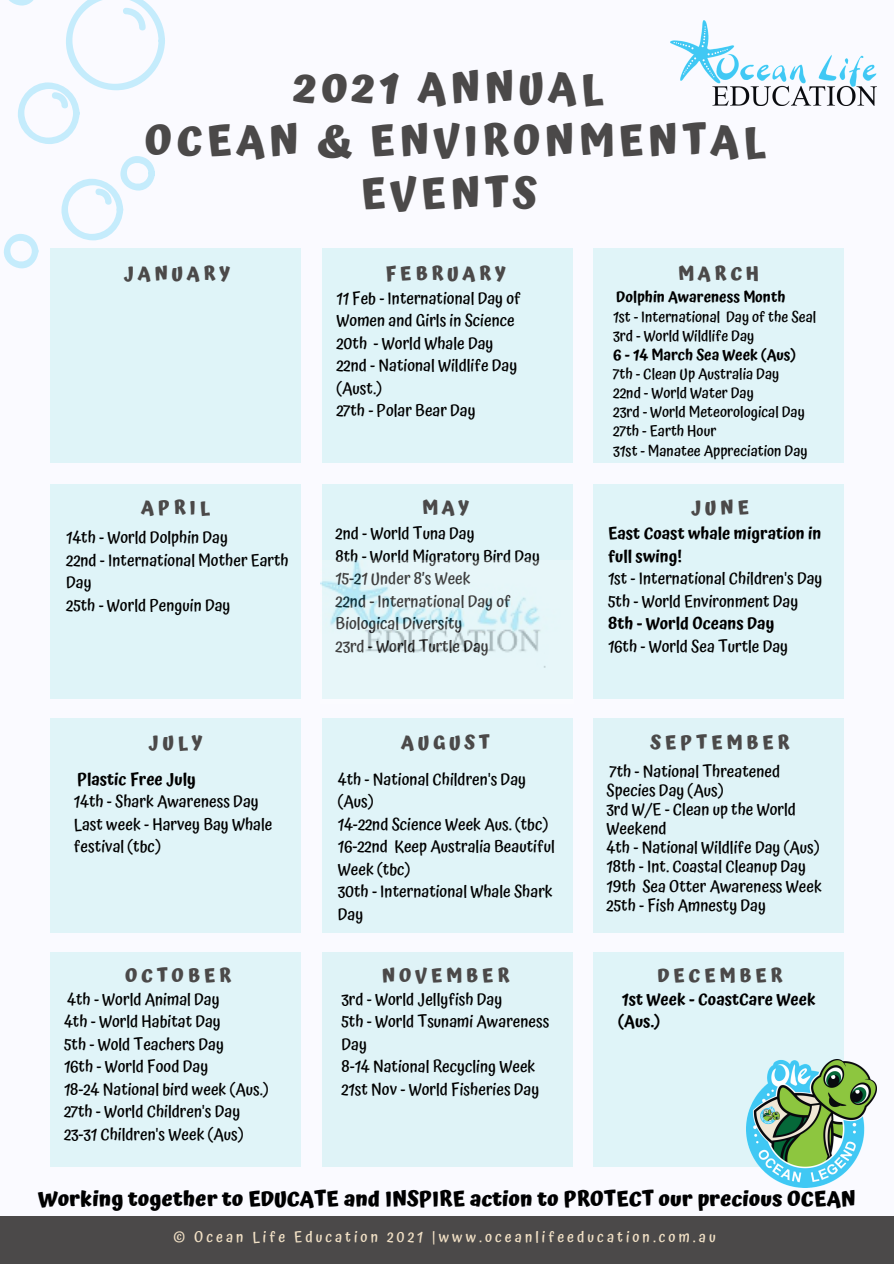
<style>
.page{position:relative;width:894px;height:1264px;background:#fff}
.page>*{position:absolute;margin:0;border:0;box-sizing:border-box;transform-origin:0 0}
.t1{font:700 42px/52.9px "Atma";letter-spacing:.1em;color:#4b4949;text-align:center}
.t2{font:700 21px "Atma";color:#000}
.t3{font:700 19.05px "Atma";letter-spacing:.2em;color:#4b4949}
.t4{font:500 16.5px/22.5px "Atma";color:#000}
.t5{font:600 16.5px/22.5px "Atma";color:#000}
.t6{font:500 15px "Atma";color:#000}
.t7{font:500 15px "Atma";letter-spacing:.2em;color:#f1e0c5}
.t8{font:600 15px "Atma";color:#000}
</style>
<div class="page">
<div style="left:0;top:0;width:893px;height:1263px;background:#fafaff"></div>
<div style="left:51px;top:248px;width:250px;height:214px;background:#dff4f8"></div>
<div style="left:322px;top:248px;width:250px;height:214px;background:#dff4f8"></div>
<div style="left:593px;top:248px;width:250px;height:214px;background:#e0f4f8"></div>
<div style="left:51px;top:484px;width:250px;height:214px;background:#dff4f8"></div>
<div style="left:322px;top:484px;width:250px;height:214px;background:#dff4f8"></div>
<div style="left:593px;top:484px;width:250px;height:214px;background:#dff4f8"></div>
<div style="left:51px;top:718px;width:250px;height:214px;background:#e0f4f8"></div>
<div style="left:322px;top:718px;width:250px;height:214px;background:#e0f4f8"></div>
<div style="left:593px;top:718px;width:250px;height:214px;background:#dff3f7"></div>
<div style="left:322px;top:952px;width:250px;height:214px;background:#dff3f7"></div>
<div style="left:593px;top:952px;width:250px;height:214px;background:#dff4f8"></div>
<div style="left:0;top:1216px;width:893px;height:47px;background:#4b4949"></div>
<img style="left:670px;top:21px;width:206px;height:84px">
<img style="left:746px;top:1059px;width:129px;height:128px">
<div style="left:50px;top:952px;width:250px;height:214px;background:#e0f4f8"></div>
<svg style="left:61px;top:156px;width:94px;height:85px"></svg>
<svg style="left:4px;top:234px;width:35px;height:35px"></svg>
<svg style="left:9px;top:0;width:156px;height:144px"></svg>
<img style="left:320px;top:560px;width:253px;height:139px">
<p class="t1" style="left:294px;top:61px;width:311px">2021 ANNUAL</p>
<p class="t1" style="left:145px;top:114px;width:622px">OCEAN &amp; ENVIRONMENTAL<br>EVENTS</p>
<p class="t3" style="left:124px;top:262px;width:108px">JANUARY</p>
<p class="t3" style="left:385px;top:262px;width:122px">FEBRUARY</p>
<p class="t3" style="left:678px;top:262px;width:82px">MARCH</p>
<p class="t4" style="left:336px;top:287px;width:186px">11 Feb - International Day of<br>Women and Girls in Science</p>
<p class="t4" style="left:336px;top:332px;width:158px">20th - World Whale Day</p>
<p class="t4" style="left:336px;top:354px;width:182px">22nd - National Wildlife Day (Aust.)</p>
<p class="t4" style="left:336px;top:399px;width:141px">27th - Polar Bear Day</p>
<p class="t8" style="left:616px;top:288px;width:171px">Dolphin Awareness Month</p>
<p class="t6" style="left:613px;top:307px;width:204px">1st - International Day of the Seal</p>
<p class="t6" style="left:613px;top:327px;width:143px">3rd - World Wildlife Day</p>
<p class="t8" style="left:613px;top:346px;width:185px">6 - 14 March Sea Week (Aus)</p>
<p class="t6" style="left:613px;top:365px;width:167px">7th - Clean Up Australia Day</p>
<p class="t6" style="left:613px;top:384px;width:142px">22nd - World Water Day</p>
<p class="t6" style="left:613px;top:403px;width:193px">23rd - World Meteorological Day</p>
<p class="t6" style="left:613px;top:422px;width:104px">27th - Earth Hour</p>
<p class="t6" style="left:613px;top:441px;width:196px">31st - Manatee Appreciation Day</p>
<p class="t3" style="left:141px;top:496px;width:70px">APRIL</p>
<p class="t3" style="left:422px;top:496px;width:48px">MAY</p>
<p class="t3" style="left:690px;top:496px;width:60px">JUNE</p>
<p class="t4" style="left:66px;top:526px;width:163px">14th - World Dolphin Day</p>
<p class="t4" style="left:66px;top:548px;width:224px">22nd - International Mother Earth<br>Day</p>
<p class="t4" style="left:66px;top:593px;width:166px">25th - World Penguin Day</p>
<p class="t4" style="left:335px;top:522px;width:140px">2nd - World Tuna Day</p>
<p class="t4" style="left:335px;top:545px;width:206px">8th - World Migratory Bird Day</p>
<p class="t4" style="left:335px;top:567px;width:137px">15-21 Under 8’s Week</p>
<p class="t4" style="left:335px;top:590px;width:177px">22nd - International Day of<br>Biological Diversity</p>
<p class="t4" style="left:335px;top:635px;width:155px">23rd - World Turtle Day</p>
<p class="t5" style="left:608px;top:522px;width:215px">East Coast whale migration in full swing!</p>
<p class="t4" style="left:608px;top:567px;width:216px">1st - International Children's Day</p>
<p class="t4" style="left:608px;top:590px;width:192px">5th - World Environment Day</p>
<p class="t5" style="left:608px;top:612px;width:168px">8th - World Oceans Day</p>
<p class="t4" style="left:608px;top:635px;width:181px">16th - World Sea Turtle Day</p>
<p class="t3" style="left:148px;top:731px;width:55px">JULY</p>
<p class="t3" style="left:401px;top:731px;width:90px">AUGUST</p>
<p class="t3" style="left:650px;top:731px;width:140px">SEPTEMBER</p>
<p class="t5" style="left:77px;top:767px;width:120px">Plastic Free July</p>
<p class="t4" style="left:74px;top:790px;width:186px">14th - Shark Awareness Day</p>
<p class="t4" style="left:74px;top:812px;width:200px">Last week - Harvey Bay Whale festival (tbc)</p>
<p class="t3" style="left:125px;top:964px;width:108px">OCTOBER</p>
<p class="t4" style="left:67px;top:987px;width:154px">4th - World Animal Day</p>
<p class="t4" style="left:64px;top:1010px;width:158px">4th - World Habitat Day</p>
<p class="t4" style="left:64px;top:1032px;width:161px">5th - Wold Teachers Day</p>
<p class="t4" style="left:64px;top:1055px;width:146px">16th - World Food Day</p>
<p class="t4" style="left:64px;top:1077px;width:206px">18-24 National bird week (Aus.)</p>
<p class="t4" style="left:64px;top:1100px;width:178px">27th - World Children's Day</p>
<p class="t4" style="left:64px;top:1122px;width:181px">23-31 Children's Week (Aus)</p>
<p class="t4" style="left:338px;top:767px;width:190px">4th - National Children's Day (Aus)</p>
<p class="t4" style="left:338px;top:812px;width:212px">14-22nd Science Week Aus. (tbc)</p>
<p class="t4" style="left:338px;top:835px;width:218px">16-22nd Keep Australia Beautiful<br>Week (tbc)</p>
<p class="t4" style="left:338px;top:880px;width:216px">30th - International Whale Shark<br>Day</p>
<p class="t4" style="left:606px;top:761px;width:175px;line-height:19.2px">7th - National Threatened<br>Species Day (Aus)</p>
<p class="t4" style="left:606px;top:799px;width:191px;line-height:19.2px">3rd W/E - Clean up the World<br>Weekend</p>
<p class="t4" style="left:606px;top:836px;width:215px">4th - National Wildlife Day (Aus)</p>
<p class="t4" style="left:606px;top:855px;width:201px">18th - Int. Coastal Cleanup Day</p>
<p class="t4" style="left:606px;top:874px;width:217px">19th Sea Otter Awareness Week</p>
<p class="t4" style="left:606px;top:893px;width:161px">25th - Fish Amnesty Day</p>
<p class="t3" style="left:381px;top:964px;width:129px">NOVEMBER</p>
<p class="t3" style="left:657px;top:964px;width:127px">DECEMBER</p>
<p class="t4" style="left:341px;top:987px;width:162px">3rd - World Jellyfish Day</p>
<p class="t4" style="left:341px;top:1010px;width:209px">5th - World Tsunami Awareness<br>Day</p>
<p class="t4" style="left:341px;top:1055px;width:195px">8-14 National Recycling Week</p>
<p class="t4" style="left:341px;top:1077px;width:199px">21st Nov - World Fisheries Day</p>
<p class="t5" style="left:618px;top:987px;width:199px">1st Week - CoastCare Week (Aus.)</p>
<p class="t2" style="left:38px;top:1186px;width:818px">Working together to EDUCATE and INSPIRE action to PROTECT our precious OCEAN</p>
<p class="t7" style="left:173px;top:1228px;width:543px">© Ocean Life Education 2021 |www.oceanlifeeducation.com.au</p>
</div>
